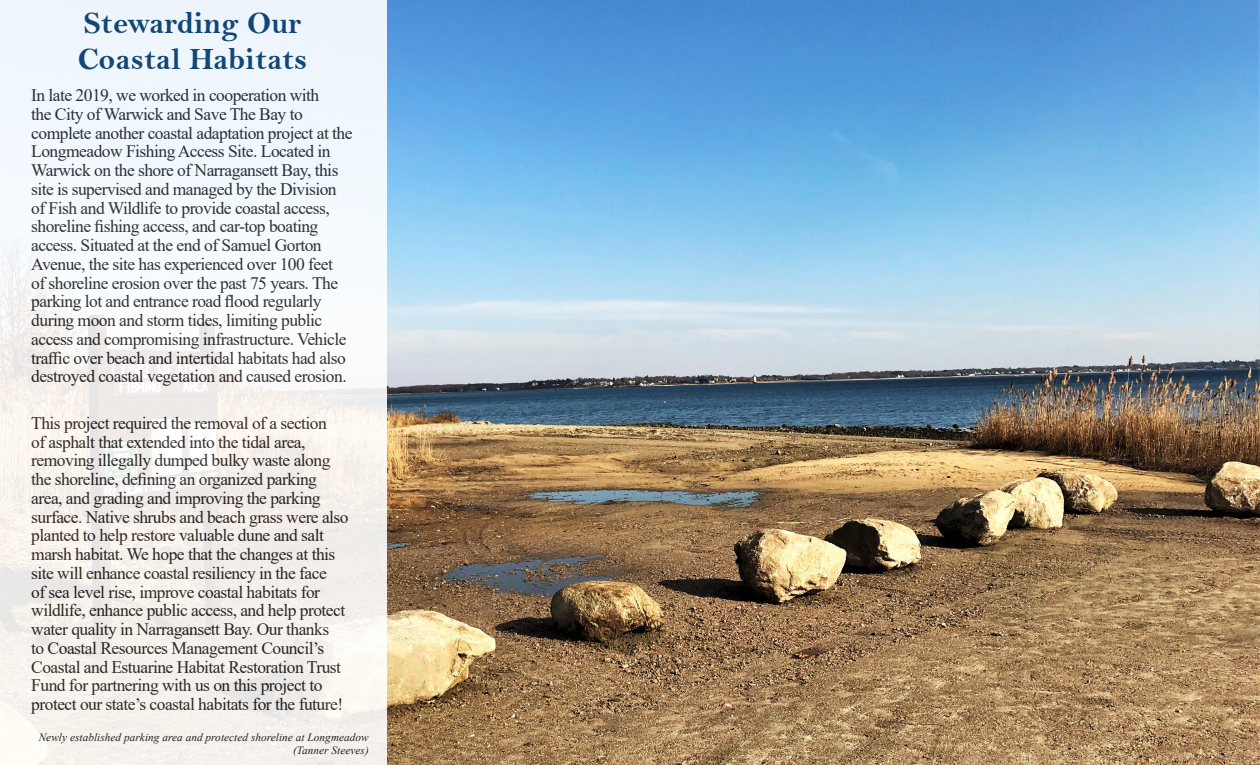
<style>
.page{position:relative;width:1260px;height:765px;background:#fff}
.page>*{position:absolute;margin:0;border:0;box-sizing:border-box;transform-origin:0 0}
.t1{font:31.25px "Bell MT Bold";letter-spacing:.005em;color:#114676}
.t2{font:17.5px/18.8px "Times New Roman";letter-spacing:-.03em;color:#231f20}
.t3{font:italic 11.25px/13.8px "Times New Roman";letter-spacing:.005em;color:#231f20;text-align:right}
</style>
<div class="page">
<img style="left:388px;top:0;width:872px;height:765px">
<div style="left:0;top:0;width:388px;height:765px;background:linear-gradient(to right,#f4f4f3,#f4f5f5)"></div>
<p class="t1" style="left:84px;top:4px;width:219px">Stewarding Our</p>
<p class="t1" style="left:78px;top:40px;width:231px">Coastal Habitats</p>
<p class="t2" style="left:31px;top:85px;width:323px">In late 2019, we worked in cooperation with<br>the City of Warwick and Save The Bay to complete another coastal adaptation project at the Longmeadow Fishing Access Site. Located in Warwick on the shore of Narragansett Bay, this site is supervised and managed by the Division of Fish and Wildlife to provide coastal access, shoreline fishing access, and car-top boating access. Situated at the end of Samuel Gorton Avenue, the site has experienced over 100 feet<br>of shoreline erosion over the past 75 years. The parking lot and entrance road flood regularly during moon and storm tides, limiting public access and compromising infrastructure. Vehicle traffic over beach and intertidal habitats had also destroyed coastal vegetation and caused erosion.</p>
<p class="t2" style="left:31px;top:413px;width:319px">This project required the removal of a section<br>of asphalt that extended into the tidal area, removing illegally dumped bulky waste along the shoreline, defining an organized parking area, and grading and improving the parking surface. Native shrubs and beach grass were also planted to help restore valuable dune and salt marsh habitat. We hope that the changes at this site will enhance coastal resiliency in the face<br>of sea level rise, improve coastal habitats for wildlife, enhance public access, and help protect water quality in Narragansett Bay. Our thanks<br>to Coastal Resources Management Council’s Coastal and Estuarine Habitat Restoration Trust Fund for partnering with us on this project to protect our state’s coastal habitats for the future!</p>
<p class="t3" style="left:39px;top:730px;width:332px">Newly established parking area and protected shoreline at Longmeadow (Tanner Steeves)</p>
</div>
